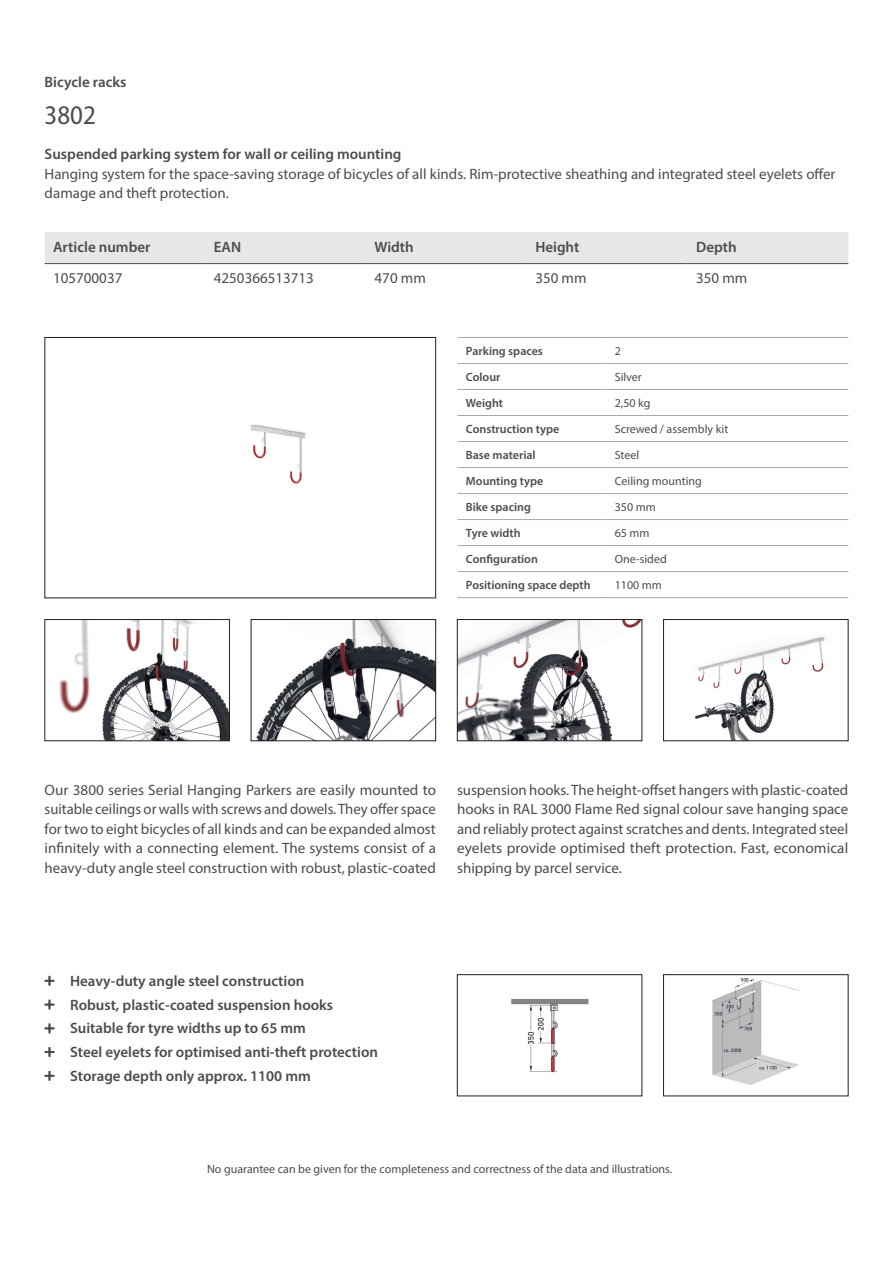
<style>
.page{position:relative;width:893px;height:1263px;background:#fff}
.page>*{position:absolute;margin:0;border:0;box-sizing:border-box;transform-origin:0 0}
.t1{font:semi-condensed 27px "Myriad Pro";color:#4b4c4d}
.t2{font:15px/19.5px "Myriad Pro";color:#4b4c4d;text-align:justify}
.t3{font:600 15px/23.7px "Myriad Pro";color:#4b4c4d}
.t4{font:12px "Myriad Pro";color:#4b4c4d}
.t5{font:600 12px "Myriad Pro";color:#4b4c4d}
</style>
<div class="page">
<img style="left:249px;top:425px;width:58px;height:59px">
<div style="left:45px;top:337px;width:391px;height:261px;border:1px solid #231f20"></div>
<img style="left:59px;top:621px;width:169px;height:118px">
<div style="left:45px;top:619px;width:185px;height:122px;border:1px solid #231f20"></div>
<img style="left:256px;top:621px;width:178px;height:118px">
<div style="left:251px;top:619px;width:185px;height:122px;border:1px solid #231f20"></div>
<img style="left:695px;top:636px;width:131px;height:103px">
<div style="left:663px;top:619px;width:185px;height:122px;border:1px solid #231f20"></div>
<img style="left:459px;top:621px;width:181px;height:118px">
<div style="left:457px;top:619px;width:185px;height:122px;border:1px solid #231f20"></div>
<div style="left:45px;top:232px;width:803px;height:31px;background:#e6e7e9"></div>
<hr style="left:45px;top:263px;width:160px;height:1px;background:#4b4c4d">
<hr style="left:205px;top:263px;width:161px;height:1px;background:#4b4c4d">
<hr style="left:366px;top:263px;width:161px;height:1px;background:#4b4c4d">
<hr style="left:527px;top:263px;width:161px;height:1px;background:#4b4c4d">
<hr style="left:688px;top:263px;width:160px;height:1px;background:#4b4c4d">
<img style="left:712px;top:978px;width:88px;height:107px">
<div style="left:663px;top:974px;width:185px;height:122px;border:1px solid #231f20"></div>
<img style="left:511px;top:998px;width:78px;height:75px">
<div style="left:457px;top:974px;width:185px;height:122px;border:1px solid #231f20"></div>
<hr style="left:457px;top:337px;width:149px;height:1px;background:#a8a9ad">
<hr style="left:606px;top:337px;width:242px;height:1px;background:#a8a9ad">
<hr style="left:457px;top:363px;width:149px;height:1px;background:#a8a9ad">
<hr style="left:606px;top:363px;width:242px;height:1px;background:#a8a9ad">
<hr style="left:457px;top:389px;width:149px;height:1px;background:#a8a9ad">
<hr style="left:606px;top:389px;width:242px;height:1px;background:#a8a9ad">
<hr style="left:457px;top:415px;width:149px;height:1px;background:#a8a9ad">
<hr style="left:606px;top:415px;width:242px;height:1px;background:#a8a9ad">
<hr style="left:457px;top:441px;width:149px;height:1px;background:#a8a9ad">
<hr style="left:606px;top:441px;width:242px;height:1px;background:#a8a9ad">
<hr style="left:457px;top:467px;width:149px;height:1px;background:#a8a9ad">
<hr style="left:606px;top:467px;width:242px;height:1px;background:#a8a9ad">
<hr style="left:457px;top:493px;width:149px;height:1px;background:#a8a9ad">
<hr style="left:606px;top:493px;width:242px;height:1px;background:#a8a9ad">
<hr style="left:457px;top:519px;width:149px;height:1px;background:#a8a9ad">
<hr style="left:606px;top:519px;width:242px;height:1px;background:#a8a9ad">
<hr style="left:457px;top:545px;width:149px;height:1px;background:#a8a9ad">
<hr style="left:606px;top:545px;width:242px;height:1px;background:#a8a9ad">
<hr style="left:457px;top:571px;width:149px;height:1px;background:#a8a9ad">
<hr style="left:606px;top:571px;width:242px;height:1px;background:#a8a9ad">
<hr style="left:457px;top:597px;width:149px;height:1px;background:#a8a9ad">
<hr style="left:606px;top:597px;width:242px;height:1px;background:#a8a9ad">
<p class="t3" style="left:45px;top:70px;width:83px">Bicycle racks</p>
<h1 class="t1" style="left:45px;top:99px;width:53px">3802</h1>
<p class="t3" style="left:45px;top:142px;width:358px">Suspended parking system for wall or ceiling mounting</p>
<p class="t2" style="left:45px;top:164px;width:792px">Hanging system for the space-saving storage of bicycles of all kinds. Rim-protective sheathing and integrated steel eyelets offer damage and theft protection.</p>
<p class="t3" style="left:53px;top:234px;width:99px">Article number</p>
<p class="t3" style="left:214px;top:234px;width:29px">EAN</p>
<p class="t3" style="left:375px;top:234px;width:41px">Width</p>
<p class="t3" style="left:535px;top:234px;width:46px">Height</p>
<p class="t3" style="left:696px;top:234px;width:42px">Depth</p>
<p class="t2" style="left:53px;top:268px;width:71px">105700037</p>
<p class="t2" style="left:214px;top:268px;width:102px">4250366513713</p>
<p class="t2" style="left:375px;top:268px;width:53px">470 mm</p>
<p class="t2" style="left:535px;top:268px;width:53px">350 mm</p>
<p class="t2" style="left:696px;top:268px;width:53px">350 mm</p>
<p class="t5" style="left:466px;top:343px;width:78px">Parking spaces</p>
<p class="t4" style="left:615px;top:344px;width:8px">2</p>
<p class="t5" style="left:466px;top:369px;width:36px">Colour</p>
<p class="t4" style="left:615px;top:370px;width:29px">Silver</p>
<p class="t5" style="left:466px;top:395px;width:39px">Weight</p>
<p class="t4" style="left:615px;top:396px;width:37px">2,50 kg</p>
<p class="t5" style="left:466px;top:421px;width:95px">Construction type</p>
<p class="t4" style="left:615px;top:422px;width:115px">Screwed / assembly kit</p>
<p class="t5" style="left:466px;top:447px;width:71px">Base material</p>
<p class="t4" style="left:615px;top:448px;width:26px">Steel</p>
<p class="t5" style="left:466px;top:473px;width:79px">Mounting type</p>
<p class="t4" style="left:615px;top:474px;width:89px">Ceiling mounting</p>
<p class="t5" style="left:466px;top:499px;width:67px">Bike spacing</p>
<p class="t4" style="left:615px;top:500px;width:43px">350 mm</p>
<p class="t5" style="left:466px;top:525px;width:56px">Tyre width</p>
<p class="t4" style="left:615px;top:526px;width:36px">65 mm</p>
<p class="t5" style="left:466px;top:551px;width:74px">Configuration</p>
<p class="t4" style="left:615px;top:552px;width:54px">One-sided</p>
<p class="t5" style="left:466px;top:577px;width:126px">Positioning space depth</p>
<p class="t4" style="left:615px;top:578px;width:49px">1100 mm</p>
<p class="t2" style="left:45px;top:780px;width:393px">Our 3800 series Serial Hanging Parkers are easily mounted to suitable ceilings or walls with screws and dowels. They offer space for two to eight bicycles of all kinds and can be expanded almost infinitely with a connecting element. The systems consist of a heavy-duty angle steel construction with robust, plastic-coated</p>
<p class="t2" style="left:457px;top:780px;width:393px">suspension hooks. The height-offset hangers with plastic-coated hooks in RAL 3000 Flame Red signal colour save hanging space and reliably protect against scratches and dents. Integrated steel eyelets provide optimised theft protection. Fast, economical shipping by parcel service.</p>
<p class="t3" style="left:70px;top:968px;width:309px">Heavy-duty angle steel construction<br>Robust, plastic-coated suspension hooks Suitable for tyre widths up to 65 mm<br>Steel eyelets for optimised anti-theft protection Storage depth only approx. 1100 mm</p>
<p class="t4" style="left:207px;top:1161px;width:467px">No guarantee can be given for the completeness and correctness of the data and illustrations.</p>
</div>
